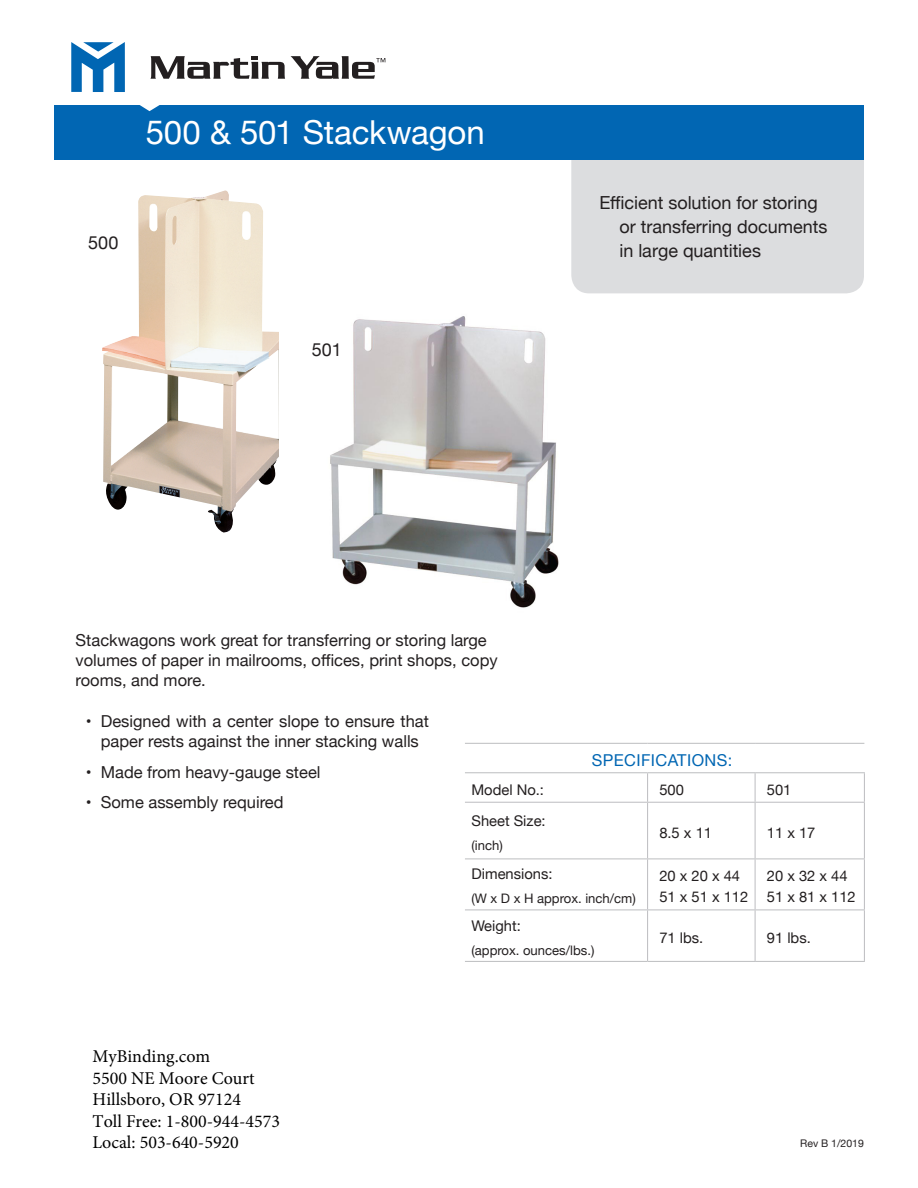
<style>
.page{position:relative;width:918px;height:1188px;background:#fff}
.page>*{position:absolute;margin:0;border:0;box-sizing:border-box;transform-origin:0 0}
.t1{font:33px "Helvetica Neue";letter-spacing:-.005em;color:#fff}
.t2{font:18px/21.6px "Minion Pro";color:#000}
.t3{font:18px/24px "Helvetica Neue";color:#231f20}
.t4{font:16.5px/19.8px "Helvetica Neue";color:#231f20;text-align:center}
.t5{font:16.35px "Helvetica Neue";letter-spacing:.025em;color:#0166b3}
.t6{font:14.7px "Helvetica Neue";color:#231f20}
.t7{font:13.05px "Helvetica Neue";color:#231f20}
.t8{font:10.5px "Helvetica Neue";color:#231f20}
</style>
<div class="page">
<img style="left:102px;top:191px;width:177px;height:342px">
<img style="left:330px;top:293px;width:285px;height:315px">
<div style="left:571px;top:160px;width:293px;height:133px;background:#dcdddf"></div>
<svg style="left:150px;top:56px;width:235px;height:23px"></svg>
<svg style="left:71px;top:42px;width:54px;height:50px"></svg>
<div style="left:54px;top:105px;width:810px;height:55px;background:#0166b3"></div>
<svg style="left:140px;top:105px;width:20px;height:6px"></svg>
<hr style="left:465px;top:743px;width:183px;height:1px;background:#bcbdc0">
<hr style="left:648px;top:743px;width:107px;height:1px;background:#bcbdc0">
<hr style="left:755px;top:743px;width:109px;height:1px;background:#bcbdc0">
<hr style="left:465px;top:772px;width:183px;height:1px;background:#bcbdc0">
<hr style="left:648px;top:772px;width:107px;height:1px;background:#bcbdc0">
<svg style="left:647px;top:773px;width:1px;height:29px"></svg>
<hr style="left:755px;top:772px;width:110px;height:1px;background:#bcbdc0">
<svg style="left:755px;top:773px;width:1px;height:29px"></svg>
<svg style="left:864px;top:773px;width:1px;height:29px"></svg>
<hr style="left:465px;top:802px;width:183px;height:1px;background:#bcbdc0">
<hr style="left:648px;top:802px;width:107px;height:1px;background:#bcbdc0">
<hr style="left:647px;top:803px;width:1px;height:55px;background:#bcbdc0">
<hr style="left:755px;top:802px;width:110px;height:1px;background:#bcbdc0">
<hr style="left:755px;top:803px;width:1px;height:55px;background:#bcbdc0">
<hr style="left:864px;top:803px;width:1px;height:55px;background:#bcbdc0">
<hr style="left:465px;top:858px;width:183px;height:1px;background:#bcbdc0">
<hr style="left:648px;top:858px;width:107px;height:1px;background:#bcbdc0">
<hr style="left:647px;top:859px;width:1px;height:50px;background:#bcbdc0">
<hr style="left:755px;top:858px;width:110px;height:1px;background:#bcbdc0">
<hr style="left:755px;top:859px;width:1px;height:50px;background:#bcbdc0">
<hr style="left:864px;top:859px;width:1px;height:50px;background:#bcbdc0">
<hr style="left:465px;top:909px;width:183px;height:1px;background:#bcbdc0">
<hr style="left:648px;top:909px;width:107px;height:1px;background:#bcbdc0">
<hr style="left:647px;top:910px;width:1px;height:51px;background:#bcbdc0">
<hr style="left:755px;top:909px;width:110px;height:1px;background:#bcbdc0">
<hr style="left:755px;top:910px;width:1px;height:51px;background:#bcbdc0">
<hr style="left:864px;top:910px;width:1px;height:51px;background:#bcbdc0">
<hr style="left:465px;top:961px;width:183px;height:1px;background:#bcbdc0">
<hr style="left:648px;top:961px;width:107px;height:1px;background:#bcbdc0">
<hr style="left:755px;top:961px;width:110px;height:1px;background:#bcbdc0">
<p class="t1" style="left:146px;top:109px;width:340px">500 &amp; 501 Stackwagon</p>
<p class="t3" style="left:88px;top:232px;width:32px">500</p>
<p class="t3" style="left:312px;top:338px;width:32px">501</p>
<p class="t3" style="left:619px;top:191px;width:210px;text-indent:-20px">Efficient solution for storing or transferring documents in large quantities</p>
<p class="t4" style="left:76px;top:632px;width:424px;text-align:left">Stackwagons work great for transferring or storing large volumes of paper in mailrooms, offices, print shops, copy rooms, and more.</p>
<p class="t4" style="left:86px;top:712px;width:345px">• Designed with a center slope to ensure that paper rests against the inner stacking walls</p>
<p class="t4" style="left:86px;top:763px;width:236px">• Made from heavy-gauge steel</p>
<p class="t4" style="left:86px;top:793px;width:199px">• Some assembly required</p>
<p class="t2" style="left:93px;top:1045px;width:189px">MyBinding.com<br>5500 NE Moore Court<br>Hillsboro, OR 97124<br>Toll Free: 1-800-944-4573<br>Local: 503-640-5920</p>
<p class="t5" style="left:592px;top:748px;width:142px">SPECIFICATIONS:</p>
<p class="t6" style="left:471px;top:779px;width:74px">Model No.:</p>
<p class="t6" style="left:659px;top:779px;width:26px">500</p>
<p class="t6" style="left:767px;top:779px;width:26px">501</p>
<p class="t6" style="left:471px;top:810px;width:76px">Sheet Size:</p>
<p class="t7" style="left:471px;top:835px;width:33px">(inch)</p>
<p class="t6" style="left:659px;top:822px;width:54px">8.5 x 11</p>
<p class="t6" style="left:767px;top:822px;width:50px">11 x 17</p>
<p class="t6" style="left:471px;top:864px;width:83px">Dimensions:</p>
<p class="t7" style="left:471px;top:889px;width:166px">(W x D x H approx. inch/cm)</p>
<p class="t6" style="left:471px;top:915px;width:51px">Weight:</p>
<p class="t7" style="left:471px;top:941px;width:124px">(approx. ounces/lbs.)</p>
<p class="t6" style="left:659px;top:865px;width:82px">20 x 20 x 44</p>
<p class="t6" style="left:659px;top:886px;width:90px">51 x 51 x 112</p>
<p class="t6" style="left:767px;top:865px;width:82px">20 x 32 x 44</p>
<p class="t6" style="left:767px;top:886px;width:90px">51 x 81 x 112</p>
<p class="t6" style="left:659px;top:927px;width:45px">71 lbs.</p>
<p class="t6" style="left:767px;top:927px;width:45px">91 lbs.</p>
<p class="t8" style="left:800px;top:1136px;width:65px">Rev B 1/2019</p>
</div>
